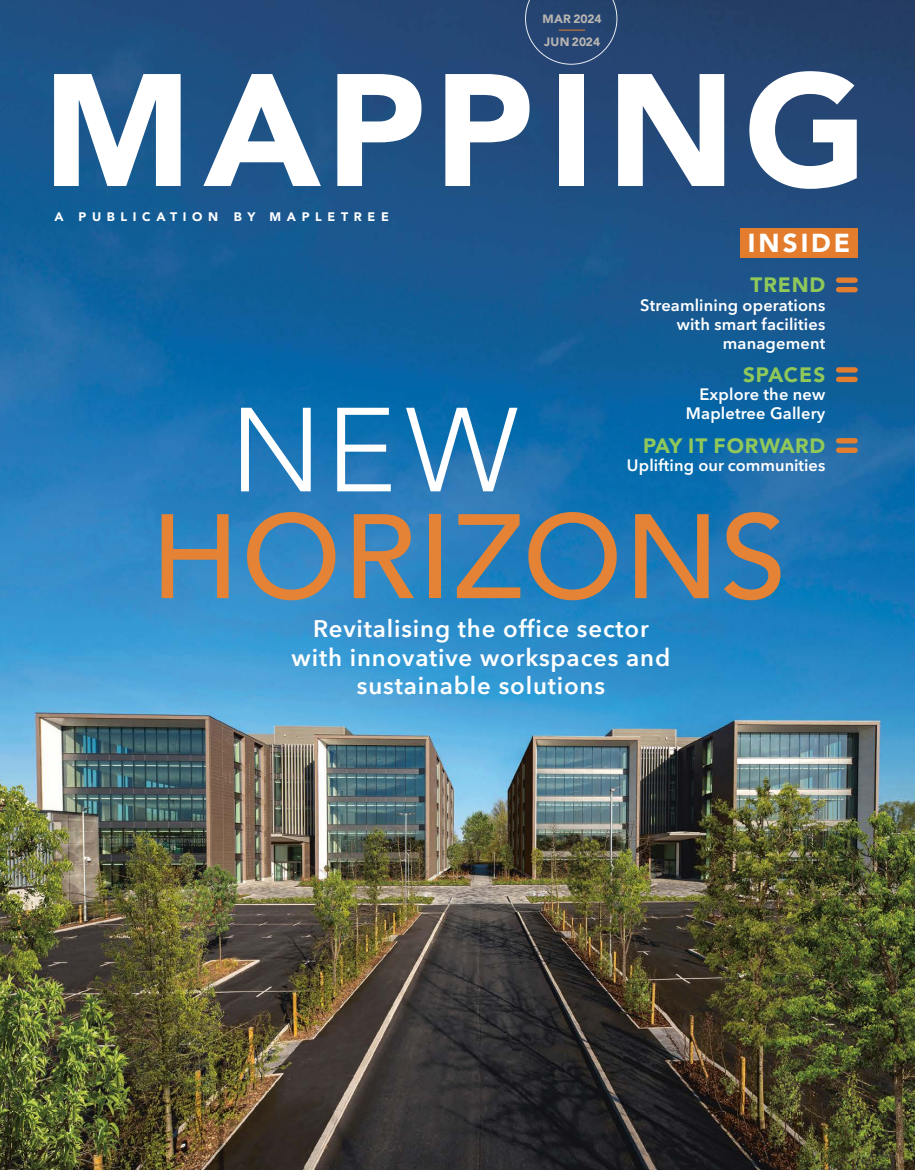
<style>
.page{position:relative;width:915px;height:1170px;background:#fff}
.page>*{position:absolute;margin:0;border:0;box-sizing:border-box;transform-origin:0 0}
.t1{font:900 158.1px "Avenir";letter-spacing:.065em;color:#fff}
.t2{font:500 118.5px "Avenir";letter-spacing:.015em;color:#e48236}
.t3{font:300 118.05px "Avenir";color:#fff}
.t4{font:900 25.95px "Avenir";letter-spacing:.12em;color:#fff}
.t5{font:600 24px/28.5px "Avenir Next";letter-spacing:.035em;color:#fff;text-align:center}
.t6{font:900 20.7px "Avenir";letter-spacing:.04em;color:#90c85a}
.t7{font:600 16.35px/19px "Avenir Next LT Pro";letter-spacing:.01em;color:#fff;text-align:right}
.t8{font:900 12.3px "Avenir";letter-spacing:.46em;color:#fff}
.t9{font:900 12px/23.4px "Avenir";color:#b9b5b0}
</style>
<div class="page">
<img style="left:0;top:0;width:914px;height:1169px">
<div style="left:525px;top:0;width:92px;height:64px;background:#254472"></div>
<div style="left:739px;top:228px;width:118px;height:30px;background:#e37c2d"></div>
<div style="left:838px;top:277px;width:16px;height:6px;background:#e37e31"></div>
<div style="left:838px;top:287px;width:16px;height:5px;background:#e37e31"></div>
<div style="left:838px;top:367px;width:16px;height:5px;background:#e37e31"></div>
<div style="left:838px;top:377px;width:16px;height:5px;background:#e37e31"></div>
<div style="left:838px;top:438px;width:16px;height:5px;background:#e37e31"></div>
<div style="left:838px;top:447px;width:16px;height:6px;background:#e37e31"></div>
<p class="t9" style="left:542px;top:7px;width:61px">MAR 2024<br>JUN 2024</p>
<h1 class="t1" style="left:43px;top:-5px;width:825px">MAPPING</h1>
<p class="t8" style="left:54px;top:206px;width:165px">A PUBLICATION</p>
<p class="t8" style="left:234px;top:206px;width:156px">BY MAPLETREE</p>
<h3 class="t4" style="left:747px;top:220px;width:104px">INSIDE</h3>
<p class="t6" style="left:750px;top:267px;width:76px">TREND</p>
<p class="t7" style="left:640px;top:295px;width:186px">Streamlining operations with smart facilities management</p>
<p class="t6" style="left:743px;top:357px;width:84px">SPACES</p>
<p class="t7" style="left:685px;top:385px;width:141px">Explore the new<br>Mapletree Gallery</p>
<p class="t6" style="left:642px;top:427px;width:184px">PAY IT FORWARD</p>
<p class="t7" style="left:626px;top:455px;width:200px">Uplifting our communities</p>
<h3 class="t3" style="left:229px;top:381px;width:290px">NEW</h3>
<h2 class="t2" style="left:151px;top:454px;width:637px">HORIZONS</h2>
<h3 class="t5" style="left:291px;top:614px;width:380px">Revitalising the office sector with innovative workspaces and sustainable solutions</h3>
</div>
